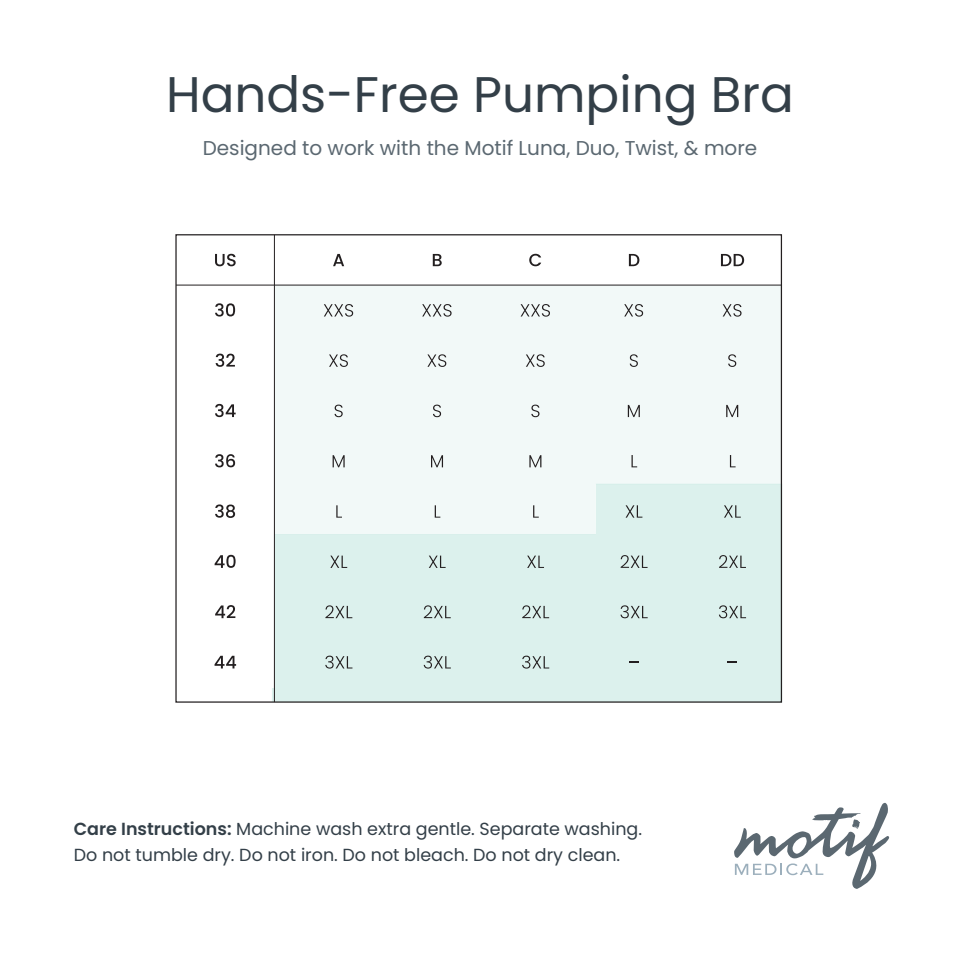
<style>
.page{position:relative;width:960px;height:960px;background:#fff}
.page>*{position:absolute;margin:0;border:0;box-sizing:border-box;transform-origin:0 0}
.t1{font:50px "Poppins";color:#333f48}
.t2{font:20px "Poppins";color:#5b6871}
.t3{font:17.5px/26.2px "Poppins";color:#333f48}
.s1{font-weight:600}
</style>
<div class="page">
<div style="left:272px;top:534px;width:508px;height:167px;background:#dcf1ed"></div>
<svg style="left:275px;top:286px;width:505px;height:248px;fill:#f2f9f8"></svg>
<svg style="left:734px;top:803px;width:155px;height:86px"></svg>
<svg style="left:719px;top:605px;width:27px;height:13px"></svg>
<svg style="left:621px;top:605px;width:27px;height:13px"></svg>
<svg style="left:522px;top:605px;width:27px;height:13px"></svg>
<svg style="left:424px;top:605px;width:27px;height:13px"></svg>
<svg style="left:325px;top:605px;width:27px;height:13px"></svg>
<div style="left:176px;top:587px;width:98px;height:50px;background:#fff"></div>
<svg style="left:215px;top:605px;width:20px;height:13px"></svg>
<svg style="left:719px;top:555px;width:27px;height:13px"></svg>
<svg style="left:621px;top:555px;width:27px;height:13px"></svg>
<svg style="left:527px;top:556px;width:17px;height:12px"></svg>
<svg style="left:429px;top:556px;width:17px;height:12px"></svg>
<svg style="left:330px;top:556px;width:17px;height:12px"></svg>
<div style="left:176px;top:537px;width:98px;height:50px;background:#fff"></div>
<svg style="left:215px;top:555px;width:21px;height:13px"></svg>
<svg style="left:724px;top:505px;width:17px;height:13px"></svg>
<svg style="left:626px;top:505px;width:16px;height:13px"></svg>
<svg style="left:533px;top:505px;width:6px;height:13px"></svg>
<svg style="left:435px;top:505px;width:5px;height:13px"></svg>
<svg style="left:336px;top:505px;width:6px;height:13px"></svg>
<div style="left:176px;top:486px;width:98px;height:51px;background:#fff"></div>
<svg style="left:215px;top:504px;width:20px;height:14px"></svg>
<svg style="left:522px;top:656px;width:27px;height:13px"></svg>
<svg style="left:424px;top:656px;width:27px;height:13px"></svg>
<svg style="left:325px;top:656px;width:27px;height:13px"></svg>
<div style="left:176px;top:637px;width:98px;height:50px;background:#fff"></div>
<svg style="left:215px;top:656px;width:21px;height:12px"></svg>
<svg style="left:730px;top:455px;width:6px;height:12px"></svg>
<svg style="left:632px;top:455px;width:5px;height:12px"></svg>
<svg style="left:529px;top:455px;width:12px;height:12px"></svg>
<svg style="left:431px;top:455px;width:12px;height:12px"></svg>
<svg style="left:333px;top:455px;width:12px;height:12px"></svg>
<svg style="left:215px;top:454px;width:20px;height:13px"></svg>
<svg style="left:726px;top:405px;width:12px;height:12px"></svg>
<svg style="left:628px;top:405px;width:12px;height:12px"></svg>
<svg style="left:531px;top:405px;width:8px;height:12px"></svg>
<svg style="left:433px;top:405px;width:8px;height:12px"></svg>
<svg style="left:335px;top:405px;width:8px;height:12px"></svg>
<svg style="left:215px;top:404px;width:21px;height:13px"></svg>
<svg style="left:728px;top:354px;width:8px;height:13px"></svg>
<svg style="left:630px;top:354px;width:8px;height:13px"></svg>
<svg style="left:526px;top:354px;width:19px;height:13px"></svg>
<svg style="left:427px;top:354px;width:19px;height:13px"></svg>
<svg style="left:329px;top:354px;width:19px;height:13px"></svg>
<svg style="left:216px;top:354px;width:19px;height:13px"></svg>
<svg style="left:723px;top:304px;width:19px;height:13px"></svg>
<svg style="left:624px;top:304px;width:19px;height:13px"></svg>
<svg style="left:422px;top:304px;width:30px;height:13px"></svg>
<svg style="left:521px;top:304px;width:29px;height:13px"></svg>
<svg style="left:324px;top:304px;width:29px;height:13px"></svg>
<svg style="left:215px;top:303px;width:20px;height:14px"></svg>
<svg style="left:721px;top:254px;width:23px;height:12px"></svg>
<svg style="left:629px;top:254px;width:10px;height:12px"></svg>
<svg style="left:529px;top:254px;width:12px;height:12px"></svg>
<svg style="left:433px;top:254px;width:9px;height:12px"></svg>
<svg style="left:333px;top:254px;width:11px;height:12px"></svg>
<svg style="left:215px;top:254px;width:21px;height:12px"></svg>
<hr style="left:274px;top:235px;width:1px;height:467px;background:#231f20">
<hr style="left:176px;top:285px;width:605px;height:1px;background:#231f20">
<h1 class="t1" style="left:166px;top:66px;width:629px">Hands-Free Pumping Bra</h1>
<p class="t2" style="left:203px;top:136px;width:556px">Designed to work with the Motif Luna, Duo, Twist, &amp; more</p>
<p class="t3" style="left:74px;top:816px;width:570px"><span class="s1">Care Instructions:</span> Machine wash extra gentle. Separate washing.<br>Do not tumble dry. Do not iron. Do not bleach. Do not dry clean.</p>
</div>
